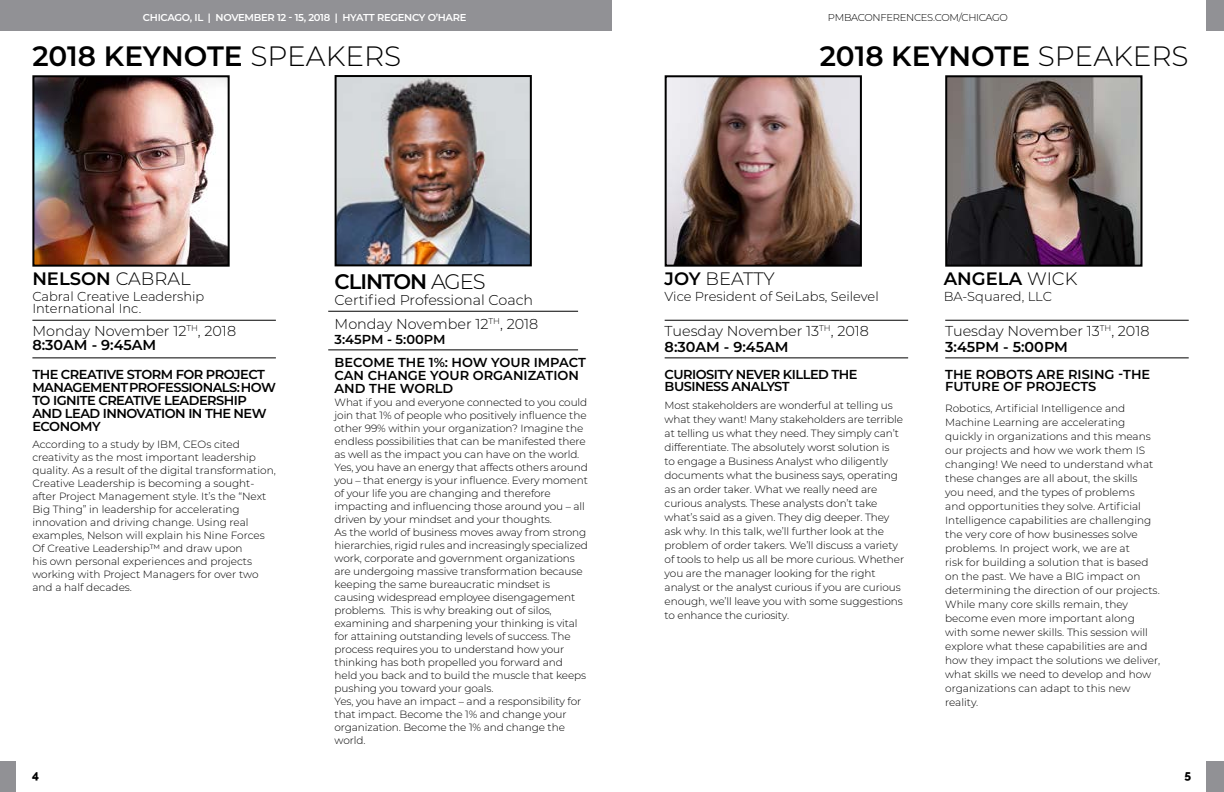
<style>
.page{position:relative;width:1224px;height:792px;background:#fff}
.page>*{position:absolute;margin:0;border:0;box-sizing:border-box;transform-origin:0 0}
.t1{font:600 28px "Montserrat";letter-spacing:-.005em;color:#000}
.t2{font:600 21.1px "Montserrat";letter-spacing:-.05em;color:#000}
.t3{font:600 18px "Montserrat";color:#000}
.t4{font:300 18px "Montserrat";color:#000}
.t5{font:300 14.4px/16.3px "Montserrat";color:#000}
.t6{font:300 14.3px "Montserrat";color:#000}
.t7{font:600 13px/13px "Montserrat";letter-spacing:-.04em;color:#000}
.t8{font:600 13px/13.1px "Montserrat";color:#000}
.t9{font:300 13px/12px "Montserrat";color:#000}
.t10{font:800 12px "Raleway";color:#000}
.t11{font:300 10.5px/13px "Montserrat";letter-spacing:-.01em;color:#000}
.t12{font:600 10px "Montserrat";letter-spacing:-.03em;color:#fff}
.t13{font:300 10px "Montserrat";letter-spacing:-.03em;color:#000}
.s1{font-weight:300}
.s2{font-weight:600}
</style>
<div class="page">
<div style="left:1207px;top:0;width:17px;height:31px;background:#919195"></div>
<div style="left:1207px;top:761px;width:17px;height:31px;background:#919195"></div>
<div style="left:0;top:0;width:612px;height:31px;background:#919195"></div>
<div style="left:0;top:761px;width:16px;height:31px;background:#919195"></div>
<img style="left:35px;top:78px;width:192px;height:186px">
<div style="left:32px;top:75px;width:198px;height:192px;border:2px solid #000"></div>
<img style="left:948px;top:78px;width:191px;height:186px">
<div style="left:945px;top:75px;width:197px;height:192px;border:2px solid #000"></div>
<hr style="left:665px;top:320px;width:243px;height:1px;background:#000">
<hr style="left:945px;top:320px;width:244px;height:1px;background:#000">
<hr style="left:665px;top:358px;width:243px;height:1px;background:#000">
<hr style="left:945px;top:358px;width:244px;height:1px;background:#000">
<img style="left:668px;top:78px;width:191px;height:186px">
<div style="left:665px;top:75px;width:197px;height:192px;border:2px solid #000"></div>
<hr style="left:32px;top:320px;width:244px;height:1px;background:#000">
<hr style="left:32px;top:358px;width:244px;height:1px;background:#000">
<hr style="left:328px;top:311px;width:250px;height:1px;background:#000">
<hr style="left:328px;top:350px;width:250px;height:1px;background:#000">
<img style="left:338px;top:78px;width:191px;height:185px">
<div style="left:335px;top:75px;width:197px;height:191px;border:2px solid #000"></div>
<p class="t12" style="left:143px;top:10px;width:325px">CHICAGO, IL | NOVEMBER 12 - 15, 2018 | HYATT REGENCY O’HARE</p>
<p class="t13" style="left:828px;top:11px;width:182px">PMBACONFERENCES.COM/CHICAGO</p>
<h1 class="t1" style="left:32px;top:36px;width:370px">2018 KEYNOTE <span class="s1">SPEAKERS</span></h1>
<h1 class="t1" style="left:820px;top:36px;width:370px">2018 KEYNOTE <span class="s1">SPEAKERS</span></h1>
<h3 class="t3" style="left:32px;top:265px;width:160px">NELSON <span class="s1">CABRAL</span></h3>
<p class="t9" style="left:32px;top:290px;width:173px">Cabral Creative Leadership<br>International Inc.</p>
<h3 class="t5" style="left:32px;top:323px;width:205px;line-height:14.3px">Monday November 12<sup>TH</sup>, 2018<br><span class="s2">8:30AM - 9:45AM</span></h3>
<p class="t7" style="left:32px;top:367px;width:245px">THE CREATIVE STORM FOR PROJECT<br>MANAGEMENT PROFESSIONALS: HOW<br>TO IGNITE CREATIVE LEADERSHIP<br>AND LEAD INNOVATION IN THE NEW<br>ECONOMY</p>
<p class="t11" style="left:32px;top:438px;width:245px">According to a study by IBM, CEOs cited creativity as the most important leadership quality. As a result of the digital transformation, Creative Leadership is becoming a sought&shy;after Project Management style. It’s the “Next Big Thing” in leadership for accelerating innovation and driving change. Using real examples, Nelson will explain his Nine Forces Of Creative Leadership™ and draw upon<br>his own personal experiences and projects working with Project Managers for over two and a half decades.</p>
<h2 class="t2" style="left:335px;top:267px;width:153px">CLINTON <span class="s1">AGES</span></h2>
<h3 class="t6" style="left:335px;top:290px;width:200px">Certified Professional Coach</h3>
<h3 class="t5" style="left:335px;top:315px;width:205px">Monday November 12<sup>TH</sup>, 2018</h3>
<p class="t8" style="left:335px;top:332px;width:113px">3:45PM - 5:00PM</p>
<p class="t8" style="left:335px;top:355px;width:253px">BECOME THE 1%: HOW YOUR IMPACT<br>CAN CHANGE YOUR ORGANIZATION<br>AND THE WORLD</p>
<p class="t11" style="left:335px;top:395px;width:255px">What if you and everyone connected to you could join that 1% of people who positively influence the other 99% within your organization? Imagine the endless possibilities that can be manifested there as well as the impact you can have on the world.<br>Yes, you have an energy that affects others around you – that energy is your influence. Every moment of your life you are changing and therefore impacting and influencing those around you – all driven by your mindset and your thoughts.<br>As the world of business moves away from strong hierarchies, rigid rules and increasingly specialized work, corporate and government organizations are undergoing massive transformation because keeping the same bureaucratic mindset is causing widespread employee disengagement problems. This is why breaking out of silos, examining and sharpening your thinking is vital for attaining outstanding levels of success. The process requires you to understand how your thinking has both propelled you forward and held you back and to build the muscle that keeps pushing you toward your goals.<br>Yes, you have an impact – and a responsibility for that impact. Become the 1% and change your organization. Become the 1% and change the world.</p>
<h3 class="t4" style="left:665px;top:266px;width:112px"><span class="s2">JOY</span> BEATTY</h3>
<p class="t9" style="left:665px;top:290px;width:216px">Vice President of SeiLabs, Seilevel</p>
<h3 class="t3" style="left:944px;top:265px;width:135px">ANGELA <span class="s1">WICK</span></h3>
<p class="t9" style="left:944px;top:290px;width:110px">BA-Squared, LLC</p>
<h3 class="t5" style="left:665px;top:322px;width:206px">Tuesday November 13<sup>TH</sup>, 2018<br><span class="s2">8:30AM - 9:45AM</span></h3>
<h3 class="t5" style="left:945px;top:322px;width:206px">Tuesday November 13<sup>TH</sup>, 2018<br><span class="s2">3:45PM - 5:00PM</span></h3>
<p class="t7" style="left:665px;top:367px;width:194px;line-height:12.3px">CURIOSITY NEVER KILLED THE<br>BUSINESS ANALYST</p>
<p class="t11" style="left:665px;top:398px;width:241px;line-height:14px">Most stakeholders are wonderful at telling us what they want! Many stakeholders are terrible at telling us what they need. They simply can’t differentiate. The absolutely worst solution is<br>to engage a Business Analyst who diligently documents what the business says, operating as an order taker. What we really need are curious analysts. These analysts don’t take what’s said as a given. They dig deeper. They ask why. In this talk, we’ll further look at the problem of order takers. We’ll discuss a variety of tools to help us all be more curious. Whether you are the manager looking for the right analyst or the analyst curious if you are curious enough, we’ll leave you with some suggestions to enhance the curiosity.</p>
<p class="t8" style="left:945px;top:367px;width:207px;line-height:12.3px">THE ROBOTS ARE RISING -THE<br>FUTURE OF PROJECTS</p>
<p class="t11" style="left:945px;top:401px;width:216px;line-height:14px">Robotics, Artificial Intelligence and Machine Learning are accelerating quickly in organizations and this means our projects and how we work them IS changing! We need to understand what these changes are all about, the skills<br>you need, and the types of problems<br>and opportunities they solve. Artificial Intelligence capabilities are challenging the very core of how businesses solve problems. In project work, we are at<br>risk for building a solution that is based on the past. We have a BIG impact on determining the direction of our projects.<br>While many core skills remain, they become even more important along with some newer skills. This session will explore what these capabilities are and how they impact the solutions we deliver, what skills we need to develop and how organizations can adapt to this new reality.</p>
<p class="t10" style="left:32px;top:768px;width:8px">4</p>
<p class="t10" style="left:1184px;top:768px;width:8px">5</p>
</div>
